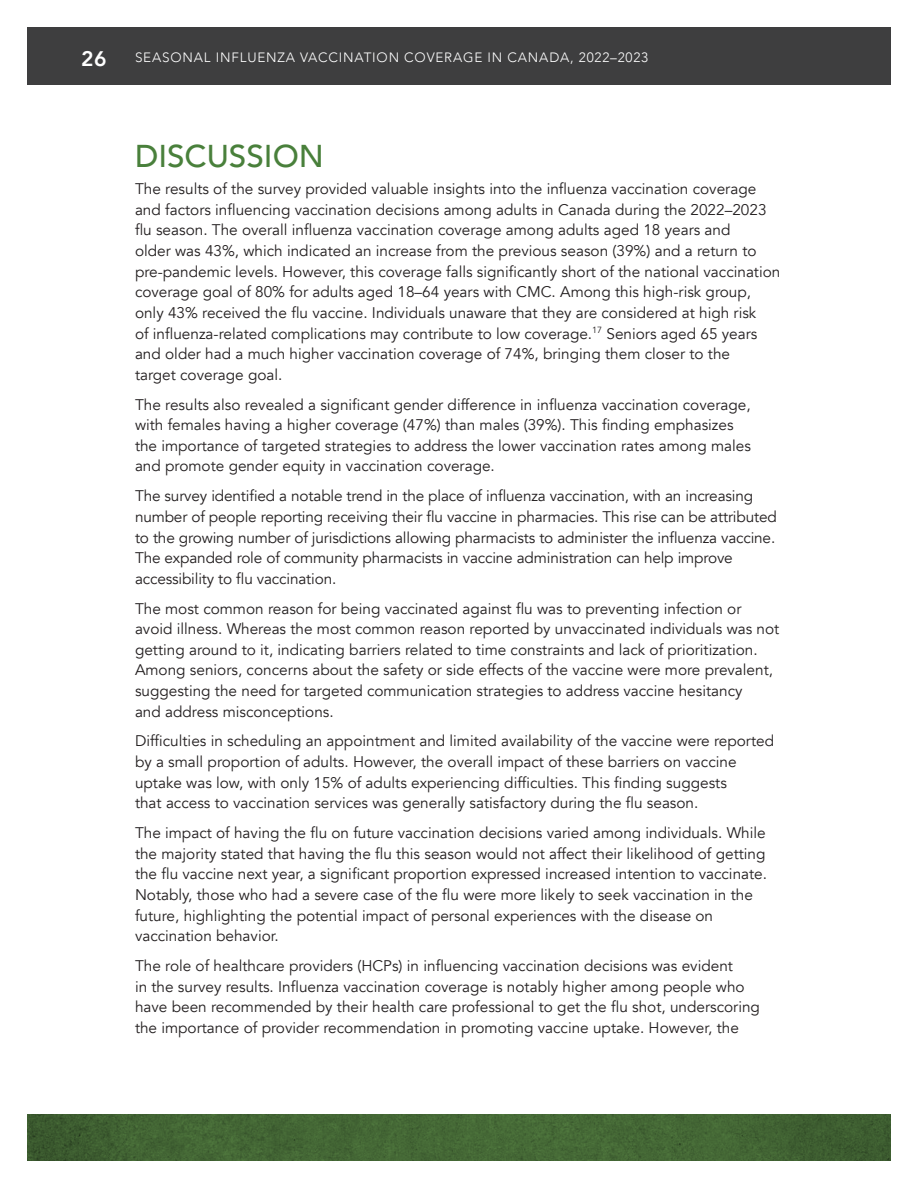
<style>
.page{position:relative;width:918px;height:1188px;background:#fff}
.page>*{position:absolute;margin:0;border:0;box-sizing:border-box;transform-origin:0 0}
.Heading_1{font:500 31.5px "Avenir";color:#49803b}
.t1{font:800 21px "Avenir";color:#fff}
.BODY{font:15.3px/20.7px "Avenir";color:#231f20}
.t2{font:300 13.5px "Avenir";letter-spacing:.06em;color:#fff}
</style>
<div class="page">
<svg style="left:27px;top:1115px;width:864px;height:46px;background:#426433"></svg>
<div style="left:27px;top:27px;width:113px;height:57px;background:#3e3e3f"></div>
<div style="left:135px;top:27px;width:756px;height:57px;background:#3e3e3f"></div>
<h2 class="t1" style="left:81px;top:42px;width:27px">26</h2>
<p class="t2" style="left:135px;top:50px;width:515px">SEASONAL INFLUENZA VACCINATION COVERAGE IN CANADA, 2022–2023</p>
<h1 class="Heading_1" style="left:135px;top:128px;width:191px">DISCUSSION</h1>
<p class="BODY" style="left:135px;top:179px;width:647px">The results of the survey provided valuable insights into the influenza vaccination coverage and factors influencing vaccination decisions among adults in Canada during the 2022–2023 flu season. The overall influenza vaccination coverage among adults aged 18 years and<br>older was 43%, which indicated an increase from the previous season (39%) and a return to pre-pandemic levels. However, this coverage falls significantly short of the national vaccination coverage goal of 80% for adults aged 18–64 years with CMC. Among this high-risk group, only 43% received the flu vaccine. Individuals unaware that they are considered at high risk<br>of influenza-related complications may contribute to low coverage.<sup>17</sup> Seniors aged 65 years and older had a much higher vaccination coverage of 74%, bringing them closer to the<br>target coverage goal.</p>
<p class="BODY" style="left:135px;top:394px;width:618px">The results also revealed a significant gender difference in influenza vaccination coverage, with females having a higher coverage (47%) than males (39%). This finding emphasizes the importance of targeted strategies to address the lower vaccination rates among males and promote gender equity in vaccination coverage.</p>
<p class="BODY" style="left:135px;top:486px;width:643px">The survey identified a notable trend in the place of influenza vaccination, with an increasing number of people reporting receiving their flu vaccine in pharmacies. This rise can be attributed to the growing number of jurisdictions allowing pharmacists to administer the influenza vaccine.<br>The expanded role of community pharmacists in vaccine administration can help improve accessibility to flu vaccination.</p>
<p class="BODY" style="left:135px;top:598px;width:646px">The most common reason for being vaccinated against flu was to preventing infection or avoid illness. Whereas the most common reason reported by unvaccinated individuals was not getting around to it, indicating barriers related to time constraints and lack of prioritization.<br>Among seniors, concerns about the safety or side effects of the vaccine were more prevalent, suggesting the need for targeted communication strategies to address vaccine hesitancy<br>and address misconceptions.</p>
<p class="BODY" style="left:135px;top:731px;width:641px">Difficulties in scheduling an appointment and limited availability of the vaccine were reported by a small proportion of adults. However, the overall impact of these barriers on vaccine uptake was low, with only 15% of adults experiencing difficulties. This finding suggests<br>that access to vaccination services was generally satisfactory during the flu season.</p>
<p class="BODY" style="left:135px;top:823px;width:634px">The impact of having the flu on future vaccination decisions varied among individuals. While the majority stated that having the flu this season would not affect their likelihood of getting the flu vaccine next year, a significant proportion expressed increased intention to vaccinate.<br>Notably, those who had a severe case of the flu were more likely to seek vaccination in the future, highlighting the potential impact of personal experiences with the disease on vaccination behavior.</p>
<p class="BODY" style="left:135px;top:956px;width:627px">The role of healthcare providers (HCPs) in influencing vaccination decisions was evident<br>in the survey results. Influenza vaccination coverage is notably higher among people who have been recommended by their health care professional to get the flu shot, underscoring the importance of provider recommendation in promoting vaccine uptake. However, the</p>
</div>
